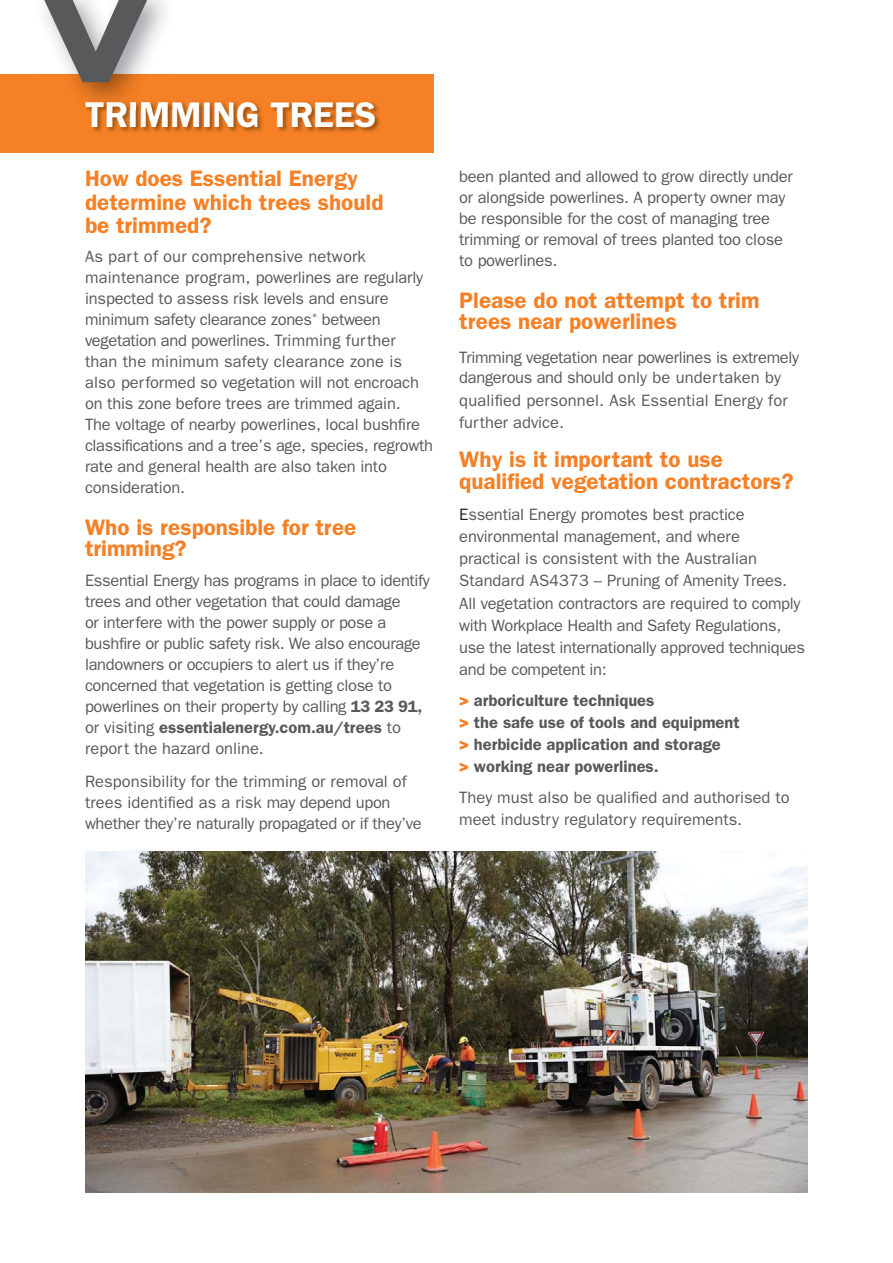
<style>
.page{position:relative;width:893px;height:1263px;background:#fff}
.page>*{position:absolute;margin:0;border:0;box-sizing:border-box;transform-origin:0 0}
.t1{font:600 219px "Franklin Gothic";color:#58595b;scale:.8 1}
.t2{font:600 35.7px "Franklin Gothic";color:#fff}
.t3{font:600 22.5px/23.2px "Franklin Gothic";color:#f58025}
.t4{font:16.5px/21px "Franklin Gothic";letter-spacing:-.01em;color:#58595b}
.t5{font:600 16.5px/22.2px "Franklin Gothic";color:#58595b}
.s1{font-weight:600}
.s2{color:#231f20}
.s3{font-weight:800;color:#f58025}
</style>
<div class="page">
<div style="left:0;top:74px;width:434px;height:78px;background:#f58025"></div>
<img style="left:92px;top:104px;width:288px;height:29px">
<img style="left:87px;top:102px;width:288px;height:25px">
<img style="left:85px;top:851px;width:723px;height:341px">
<img style="left:85px;top:102px;width:89px;height:7px">
<h1 class="t1" style="left:183px;top:-13px;width:133px;rotate:90deg">&gt;</h1>
<h2 class="t2" style="left:85px;top:102px;width:293px">TRIMMING TREES</h2>
<h3 class="t3" style="left:85px;top:169px;width:300px">How does Essential Energy determine which trees should be trimmed?</h3>
<p class="t4" style="left:85px;top:247px;width:349px">As part of our comprehensive network maintenance program, powerlines are regularly inspected to assess risk levels and ensure minimum safety clearance zones<sup>*</sup> between vegetation and powerlines. Trimming further<br>than the minimum safety clearance zone is also performed so vegetation will not encroach on this zone before trees are trimmed again.<br>The voltage of nearby powerlines, local bushfire classifications and a tree’s age, species, regrowth rate and general health are also taken into consideration.</p>
<h3 class="t3" style="left:85px;top:519px;width:273px;line-height:21px">Who is responsible for tree trimming?</h3>
<p class="t4" style="left:85px;top:571px;width:346px">Essential Energy has programs in place to identify trees and other vegetation that could damage<br>or interfere with the power supply or pose a bushfire or public safety risk. We also encourage landowners or occupiers to alert us if they’re concerned that vegetation is getting close to powerlines on their property by calling <span class="s1">13 23 91, </span>or visiting <span class="s1">essentialenergy.com.au/trees</span> to report the hazard online.</p>
<p class="t4" style="left:85px;top:773px;width:338px">Responsibility for the trimming or removal of trees identified as a risk may depend upon whether they’re naturally propagated or if they’ve</p>
<p class="t4" style="left:459px;top:167px;width:335px">been planted and allowed to grow directly under or alongside powerlines. A property owner may be responsible for the cost of managing tree trimming or removal of trees planted too close to powerlines.</p>
<h3 class="t3" style="left:459px;top:292px;width:302px;line-height:21px">Please do not attempt to trim trees near powerlines</h3>
<p class="t4" style="left:459px;top:347px;width:341px;line-height:21.8px">Trimming vegetation near powerlines is extremely dangerous and should only be undertaken by qualified personnel. Ask Essential Energy for further advice.</p>
<h3 class="t3" style="left:459px;top:450px;width:336px;line-height:22.2px">Why is it important to use qualified vegetation contractors?</h3>
<p class="t4" style="left:459px;top:505px;width:347px;line-height:22.2px"><span class="s2">E</span>ssential Energy promotes best practice environmental management, and where practical is consistent with the Australian Standard AS4373 – Pruning of Amenity Trees.<br>All vegetation contractors are required to comply with Workplace Health and Safety Regulations, use the latest internationally approved techniques and be competent in:</p>
<p class="t5" style="left:459px;top:691px;width:282px"><span class="s3">&gt;</span> arboriculture techniques<br><span class="s3">&gt;</span> the safe use of tools and equipment <span class="s3">&gt;</span> herbicide application and storage<br><span class="s3">&gt;</span> working near powerlines.</p>
<p class="t4" style="left:459px;top:788px;width:332px;line-height:22.2px">They must also be qualified and authorised to meet industry regulatory requirements.</p>
</div>
